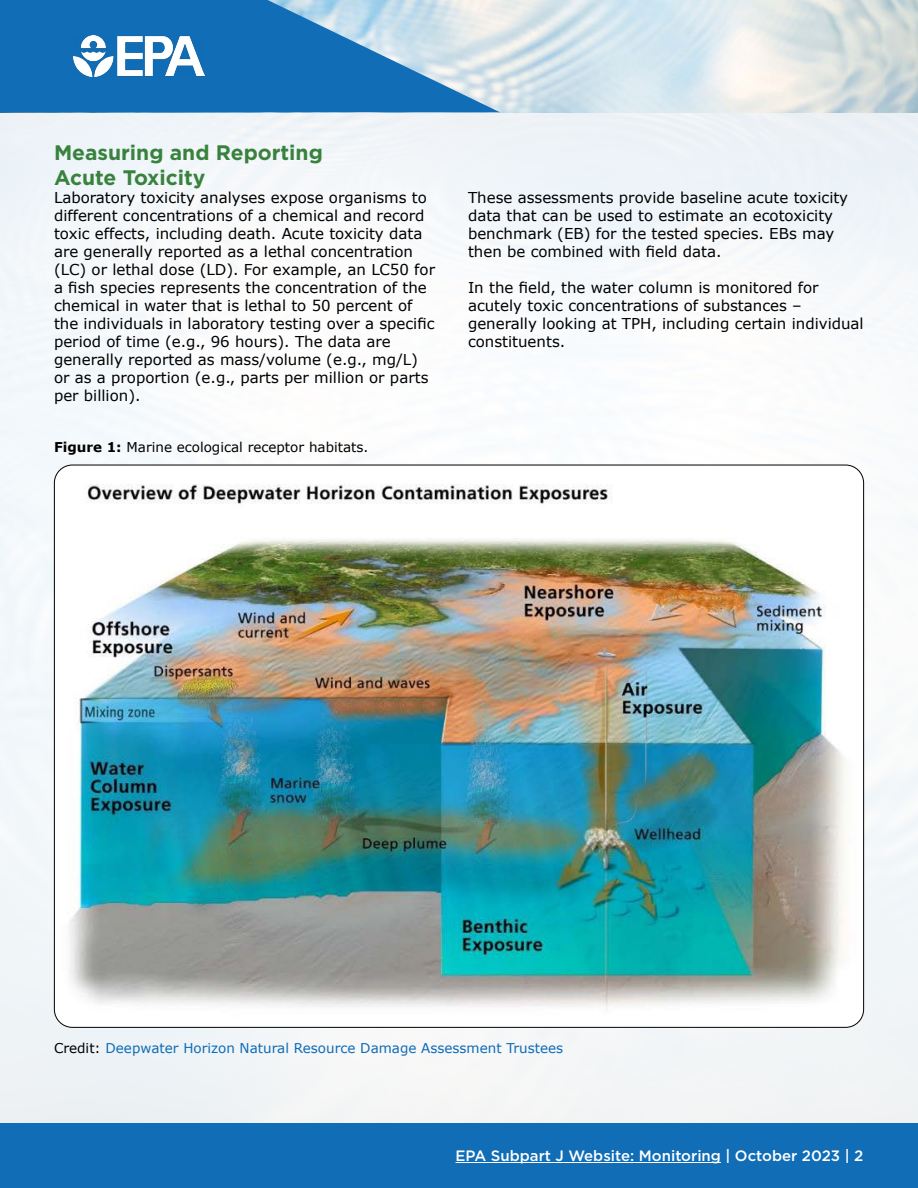
<style>
.page{position:relative;width:918px;height:1188px;background:#fff}
.page>*{position:absolute;margin:0;border:0;box-sizing:border-box;transform-origin:0 0}
.t1{font:700 21px/25.2px "Gotham";color:#39823e}
.t2{font:15px/18px "Verdana";color:#000}
.t3{font:500 15px "Gotham";color:#fff}
.t4{font:13.5px "Verdana";color:#0e6cb6}
.t5{font:13.5px "Verdana";color:#000}
.s1{font-weight:700}
.s2{color:#000}
</style>
<div class="page">
<img style="left:0;top:0;width:918px;height:1123px">
<svg style="left:0;top:0;width:500px;height:112px;background:#418ac3"></svg>
<div style="left:0;top:1123px;width:918px;height:65px;background:#106db6"></div>
<hr style="left:456px;top:1162px;width:265px;height:1px;background:#fff">
<img style="left:54px;top:465px;width:810px;height:562px">
<img style="left:73px;top:36px;width:132px;height:40px">
<h1 class="t1" style="left:54px;top:140px;width:270px">Measuring and Reporting<br>Acute Toxicity</h1>
<p class="t2" style="left:54px;top:189px;width:383px">Laboratory toxicity analyses expose organisms to different concentrations of a chemical and record toxic effects, including death. Acute toxicity data are generally reported as a lethal concentration (LC) or lethal dose (LD). For example, an LC50 for a fish species represents the concentration of the chemical in water that is lethal to 50 percent of the individuals in laboratory testing over a specific period of time (e.g., 96 hours). The data are generally reported as mass/volume (e.g., mg/L) or as a proportion (e.g., parts per million or parts per billion).</p>
<p class="t2" style="left:468px;top:188px;width:382px">These assessments provide baseline acute toxicity data that can be used to estimate an ecotoxicity benchmark (EB) for the tested species. EBs may then be combined with field data.</p>
<p class="t2" style="left:468px;top:278px;width:397px">In the field, the water column is monitored for acutely toxic concentrations of substances – generally looking at TPH, including certain individual constituents.</p>
<p class="t5" style="left:54px;top:438px;width:316px"><span class="s1">Figure 1:</span> Marine ecological receptor habitats.</p>
<p class="t4" style="left:54px;top:1040px;width:511px"><span class="s2">Credit:</span> Deepwater Horizon Natural Resource Damage Assessment Trustees</p>
<p class="t3" style="left:456px;top:1146px;width:409px">EPA Subpart J Website: Monitoring | October 2023 | 2</p>
</div>
